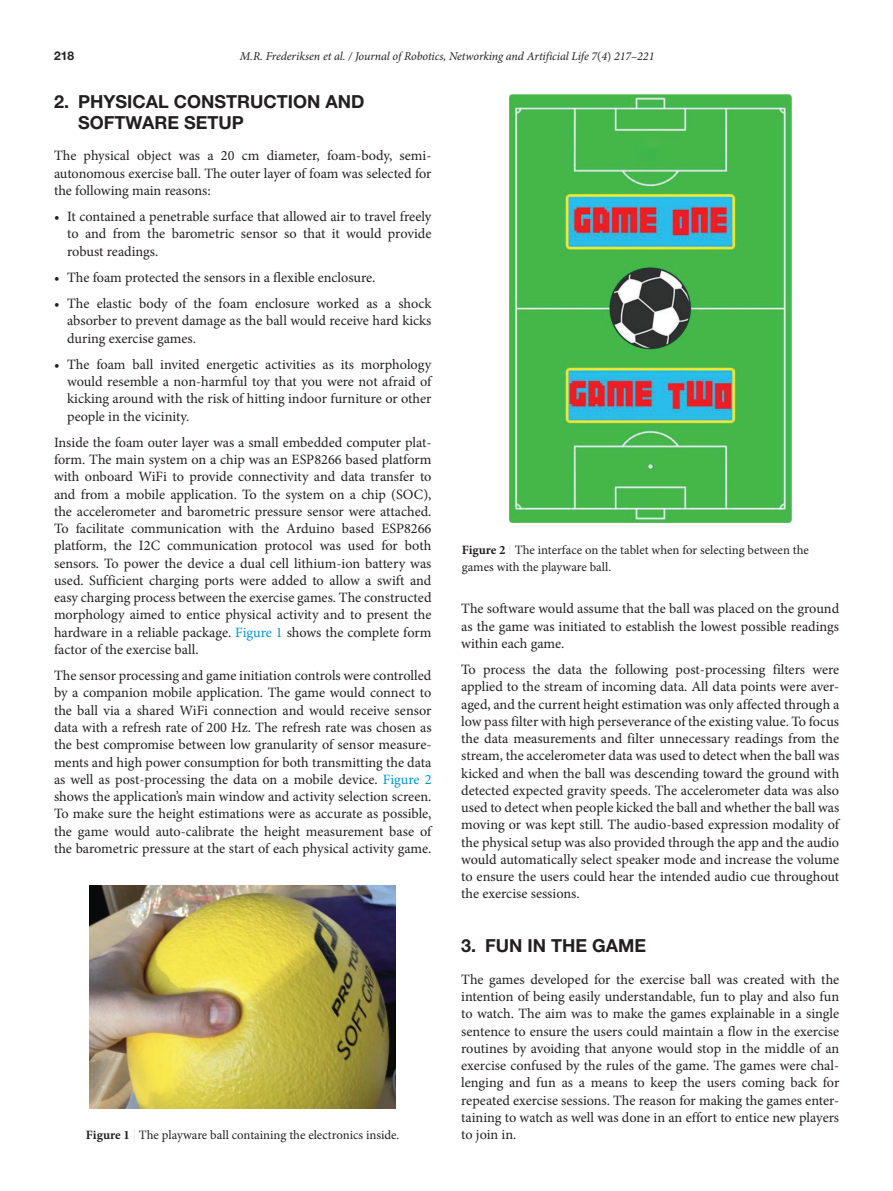
<style>
.page{position:relative;width:893px;height:1191px;background:#fff}
.page>*{position:absolute;margin:0;border:0;box-sizing:border-box;transform-origin:0 0}
.head-1{font:700 18px/21px "Helvetica Neue LT Std";color:#231f20}
.para-2{font:14.25px/17.2px "Minion Pro";color:#231f20;text-align:justify}
.para-1{font:14.25px/17.2px "Minion Pro";letter-spacing:-.005em;color:#231f20;text-align:justify}
.t1{font:12.75px/17.2px "Minion Pro";color:#231f20}
.LRH{font:italic 12px "Minion Pro";letter-spacing:-.005em;color:#231f20}
.LRH-2{font:700 12px "Helvetica Neue LT Std";color:#231f20}
.s1{font-style:normal}
.s2{color:#0095d5}
.s3{font-weight:700}
.s4{color:#e6e7e9}
</style>
<div class="page">
<img style="left:90px;top:885px;width:306px;height:223px">
<img style="left:509px;top:95px;width:283px;height:428px">
<p class="LRH-2" style="left:54px;top:49px;width:22px">218</p>
<p class="LRH" style="left:240px;top:48px;width:416px">M.R. Frederiksen et al. / Journal of Robotics, Networking and Artificial Life 7<span class="s1">(</span>4<span class="s1">)</span> 217–221</p>
<p class="head-1" style="left:78px;top:90px;width:288px;text-indent:-24px">2. PHYSICAL CONSTRUCTION AND<br>SOFTWARE SETUP</p>
<p class="para-1" style="left:54px;top:147px;width:379px">The physical object was a 20 cm diameter, foam-body, semi&shy;autonomous exercise ball. The outer layer of foam was selected for the following main reasons:</p>
<p class="para-2" style="left:67px;top:208px;width:366px;text-indent:-13px">• It contained a penetrable surface that allowed air to travel freely to and from the barometric sensor so that it would provide robust readings.</p>
<p class="para-2" style="left:54px;top:269px;width:323px">• The foam protected the sensors in a flexible enclosure.</p>
<p class="para-2" style="left:67px;top:295px;width:366px;text-indent:-13px">• The elastic body of the foam enclosure worked as a shock absorber to prevent damage as the ball would receive hard kicks during exercise games.</p>
<p class="para-2" style="left:67px;top:356px;width:366px;text-indent:-13px">• The foam ball invited energetic activities as its morphology would resemble a non-harmful toy that you were not afraid of kicking around with the risk of hitting indoor furniture or other people in the vicinity.</p>
<p class="para-2" style="left:54px;top:434px;width:379px">Inside the foam outer layer was a small embedded computer plat&shy;form. The main system on a chip was an ESP8266 based platform with onboard WiFi to provide connectivity and data transfer to and from a mobile application. To the system on a chip (SOC), the accelerometer and barometric pressure sensor were attached.<br>To facilitate communication with the Arduino based ESP8266 platform, the I2C communication protocol was used for both sensors. To power the device a dual cell lithium-ion battery was used. Sufficient charging ports were added to allow a swift and easy charging process between the exercise games. The constructed morphology aimed to entice physical activity and to present the hardware in a reliable package. <span class="s2">Figure 1</span> shows the complete form factor of the exercise ball.</p>
<p class="para-2" style="left:54px;top:667px;width:379px">The sensor processing and game initiation controls were controlled by a companion mobile application. The game would connect to the ball via a shared WiFi connection and would receive sensor data with a refresh rate of 200 Hz. The refresh rate was chosen as the best compromise between low granularity of sensor measure&shy;ments and high power consumption for both transmitting the data as well as post-processing the data on a mobile device. <span class="s2">Figure 2 </span>shows the application’s main window and activity selection screen.<br>To make sure the height estimations were as accurate as possible, the game would auto-calibrate the height measurement base of the barometric pressure at the start of each physical activity game.</p>
<p class="t1" style="left:462px;top:541px;width:349px"><span class="s3">Figure 2</span> <span class="s4">|</span> The interface on the tablet when for selecting between the games with the playware ball.</p>
<p class="para-2" style="left:461px;top:600px;width:379px">The software would assume that the ball was placed on the ground as the game was initiated to establish the lowest possible readings within each game.</p>
<p class="para-2" style="left:461px;top:661px;width:380px">To process the data the following post-processing filters were applied to the stream of incoming data. All data points were aver&shy;aged, and the current height estimation was only affected through a low pass filter with high perseverance of the existing value. To focus the data measurements and filter unnecessary readings from the stream, the accelerometer data was used to detect when the ball was kicked and when the ball was descending toward the ground with detected expected gravity speeds. The accelerometer data was also used to detect when people kicked the ball and whether the ball was moving or was kept still. The audio-based expression modality of the physical setup was also provided through the app and the audio would automatically select speaker mode and increase the volume to ensure the users could hear the intended audio cue throughout the exercise sessions.</p>
<p class="t1" style="left:86px;top:1126px;width:315px"><span class="s3">Figure 1</span> <span class="s4">|</span> The playware ball containing the electronics inside.</p>
<p class="head-1" style="left:461px;top:935px;width:187px">3. FUN IN THE GAME</p>
<p class="para-1" style="left:461px;top:970px;width:380px">The games developed for the exercise ball was created with the intention of being easily understandable, fun to play and also fun to watch. The aim was to make the games explainable in a single sentence to ensure the users could maintain a flow in the exercise routines by avoiding that anyone would stop in the middle of an exercise confused by the rules of the game. The games were chal&shy;lenging and fun as a means to keep the users coming back for repeated exercise sessions. The reason for making the games enter&shy;taining to watch as well was done in an effort to entice new players to join in.</p>
</div>
